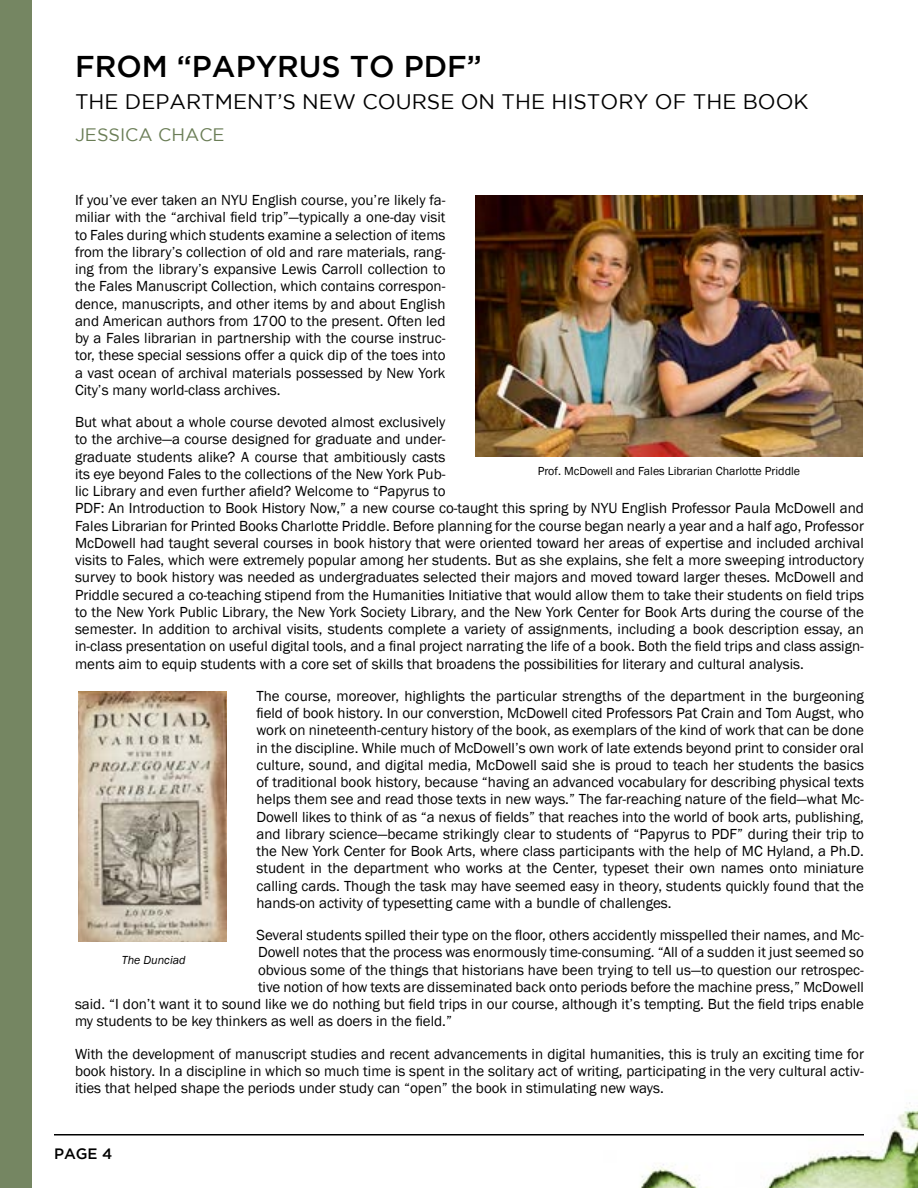
<style>
.page{position:relative;width:918px;height:1188px;background:#fff}
.page>*{position:absolute;margin:0;border:0;box-sizing:border-box;transform-origin:0 0}
.t1{font:500 30px "Gotham";color:#000}
.t2{font:21px "Gotham";color:#000}
.t3{font:18px "Gotham";color:#6a7d56}
.t4{font:15px/17.2px "Franklin Gothic";color:#000;text-align:justify}
.t5{font:500 15px "Gotham";color:#000}
.t6{font:12px "Franklin Gothic";color:#000}
.t7{font:italic 12px "Franklin Gothic";color:#000}
</style>
<div class="page">
<img style="left:640px;top:1102px;width:278px;height:86px">
<div style="left:0;top:0;width:32px;height:1188px;background:#758662"></div>
<img style="left:476px;top:195px;width:386px;height:261px">
<img style="left:78px;top:692px;width:148px;height:250px">
<hr style="left:54px;top:1134px;width:810px;height:2px;background:#000">
<h1 class="t1" style="left:75px;top:49px;width:408px">FROM “PAPYRUS TO PDF”</h1>
<h2 class="t2" style="left:75px;top:90px;width:735px">THE DEPARTMENT’S NEW COURSE ON THE HISTORY OF THE BOOK</h2>
<p class="t3" style="left:75px;top:125px;width:151px">JESSICA CHACE</p>
<p class="t4" style="left:75px;top:192px;width:372px">If you’ve ever taken an NYU English course, you’re likely fa&shy;miliar with the “archival field trip”—typically a one-day visit to Fales during which students examine a selection of items from the library’s collection of old and rare materials, rang&shy;ing from the library’s expansive Lewis Carroll collection to the Fales Manuscript Collection, which contains correspon&shy;dence, manuscripts, and other items by and about English and American authors from 1700 to the present. Often led by a Fales librarian in partnership with the course instruc&shy;tor, these special sessions offer a quick dip of the toes into a vast ocean of archival materials possessed by New York City’s many world-class archives.</p>
<p class="t4" style="left:75px;top:414px;width:791px;text-align:left">But what about a whole course devoted almost exclusively<br>to the archive—a course designed for graduate and under-<br>graduate students alike? A course that ambitiously casts<br>its eye beyond Fales to the collections of the New York Pub-<br>lic Library and even further afield? Welcome to “Papyrus to<br>PDF: An Introduction to Book History Now,” a new course co-taught this spring by NYU English Professor Paula McDowell and Fales Librarian for Printed Books Charlotte Priddle. Before planning for the course began nearly a year and a half ago, Professor McDowell had taught several courses in book history that were oriented toward her areas of expertise and included archival visits to Fales, which were extremely popular among her students. But as she explains, she felt a more sweeping introductory survey to book history was needed as undergraduates selected their majors and moved toward larger theses. McDowell and Priddle secured a co-teaching stipend from the Humanities Initiative that would allow them to take their students on field trips to the New York Public Library, the New York Society Library, and the New York Center for Book Arts during the course of the semester. In addition to archival visits, students complete a variety of assignments, including a book description essay, an in-class presentation on useful digital tools, and a final project narrating the life of a book. Both the field trips and class assign&shy;ments aim to equip students with a core set of skills that broadens the possibilities for literary and cultural analysis.</p>
<p class="t4" style="left:256px;top:688px;width:609px">The course, moreover, highlights the particular strengths of the department in the burgeoning field of book history. In our converstion, McDowell cited Professors Pat Crain and Tom Augst, who work on nineteenth-century history of the book, as exemplars of the kind of work that can be done in the discipline. While much of McDowell’s own work of late extends beyond print to consider oral culture, sound, and digital media, McDowell said she is proud to teach her students the basics of traditional book history, because “having an advanced vocabulary for describing physical texts helps them see and read those texts in new ways.” The far-reaching nature of the field—what Mc-Dowell likes to think of as “a nexus of fields” that reaches into the world of book arts, publishing, and library science—became strikingly clear to students of “Papyrus to PDF” during their trip to the New York Center for Book Arts, where class participants with the help of MC Hyland, a Ph.D. student in the department who works at the Center, typeset their own names onto miniature calling cards. Though the task may have seemed easy in theory, students quickly found that the hands-on activity of typesetting came with a bundle of challenges.</p>
<p class="t4" style="left:256px;top:927px;width:609px">Several students spilled their type on the floor, others accidently misspelled their names, and Mc-</p>
<p class="t4" style="left:258px;top:944px;width:608px">Dowell notes that the process was enormously time-consuming. “All of a sudden it just seemed so</p>
<p class="t4" style="left:258px;top:961px;width:607px">obvious some of the things that historians have been trying to tell us—to question our retrospec-</p>
<p class="t4" style="left:258px;top:979px;width:608px">tive notion of how texts are disseminated back onto periods before the machine press,” McDowell</p>
<p class="t4" style="left:75px;top:996px;width:791px">said. “I don’t want it to sound like we do nothing but field trips in our course, although it’s tempting. But the field trips enable</p>
<p class="t4" style="left:75px;top:1013px;width:379px">my students to be key thinkers as well as doers in the field.”</p>
<p class="t4" style="left:75px;top:1045px;width:791px">With the development of manuscript studies and recent advancements in digital humanities, this is truly an exciting time for book history. In a discipline in which so much time is spent in the solitary act of writing, participating in the very cultural activ&shy;ities that helped shape the periods under study can “open” the book in stimulating new ways.</p>
<p class="t6" style="left:538px;top:463px;width:264px">Prof. McDowell and Fales Librarian Charlotte Priddle</p>
<p class="t7" style="left:122px;top:952px;width:65px">The Dunciad</p>
<p class="t5" style="left:54px;top:1145px;width:60px">PAGE 4</p>
</div>
